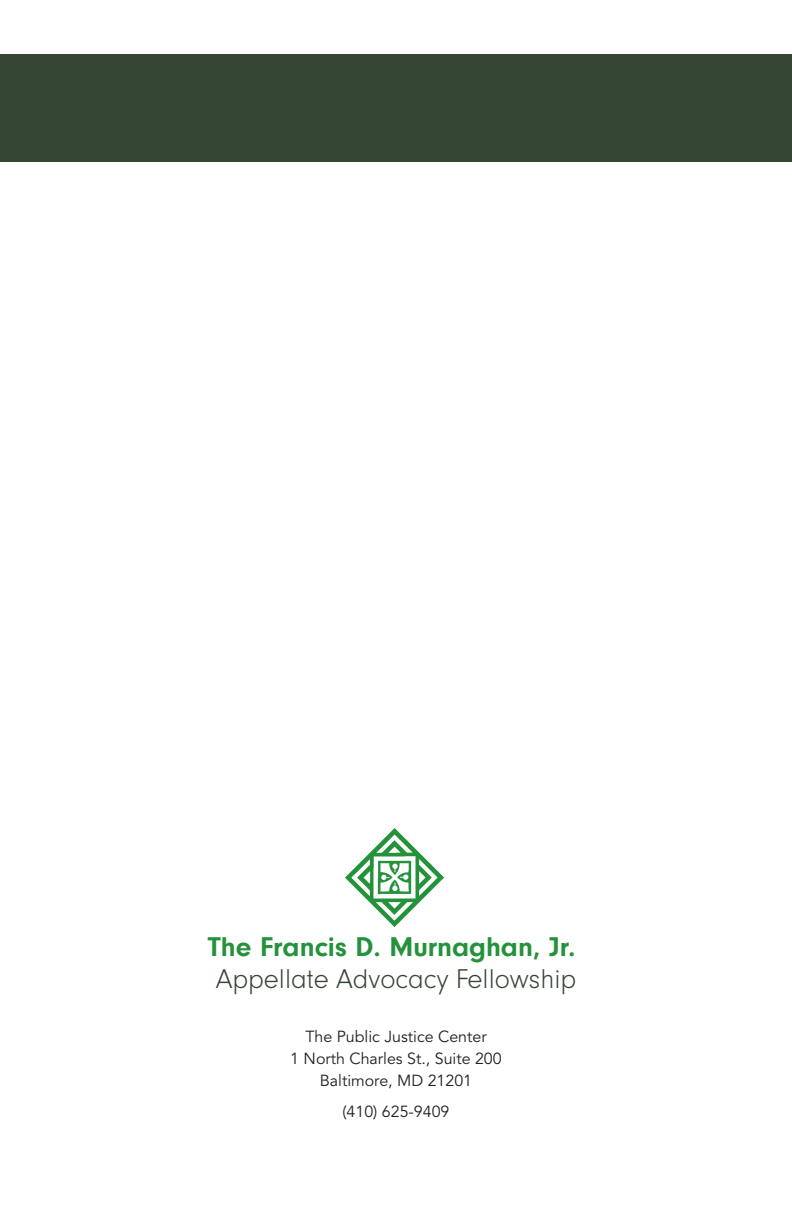
<style>
.page{position:relative;width:792px;height:1224px;background:#fff}
.page>*{position:absolute;margin:0;border:0;box-sizing:border-box;transform-origin:0 0}
.program_title{font:28.2px "Neuzeit Lgt";color:#354634}
.program_title-2{font:28.2px "Neuzeit Bld";color:#24923b}
.body-Aviner{font:16px "Avenir";color:#231f20}
</style>
<div class="page">
<div style="left:0;top:54px;width:792px;height:108px;background:#354634"></div>
<img style="left:345px;top:828px;width:99px;height:99px">
<p class="program_title-2" style="left:208px;top:928px;width:378px">The Francis D. Murnaghan, Jr. ⌦</p>
<p class="program_title" style="left:216px;top:960px;width:362px">Appellate Advocacy Fellowship</p>
<p class="body-Aviner" style="left:305px;top:1027px;width:183px">The Public Justice Center</p>
<p class="body-Aviner" style="left:290px;top:1049px;width:213px">1 North Charles St., Suite 200</p>
<p class="body-Aviner" style="left:320px;top:1071px;width:154px">Baltimore, MD 21201</p>
<p class="body-Aviner" style="left:342px;top:1102px;width:109px">(410) 625-9409</p>
</div>
